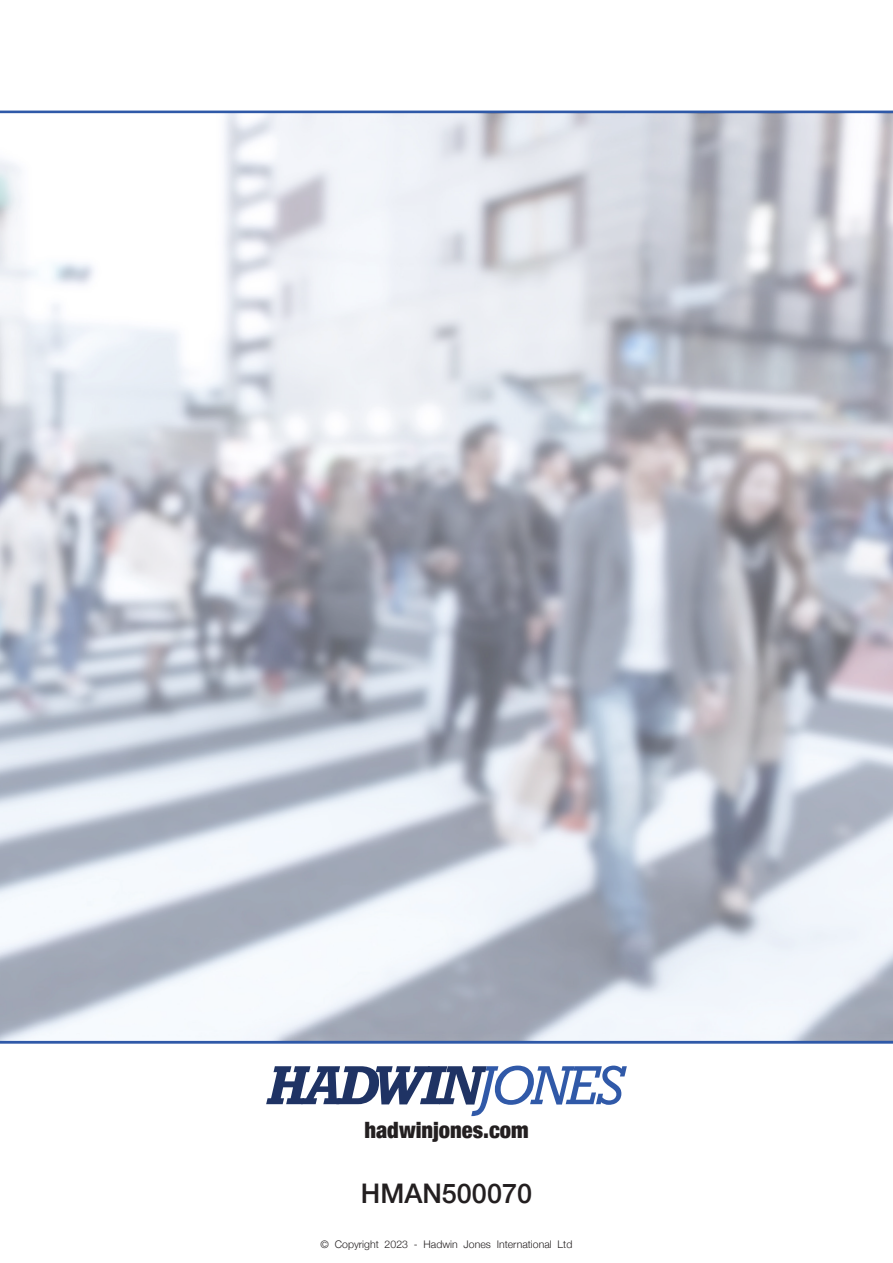
<style>
.page{position:relative;width:893px;height:1263px;background:#fff}
.page>*{position:absolute;margin:0;border:0;box-sizing:border-box;transform-origin:0 0}
.t1{font:italic 700 51.6px "Rockwell";letter-spacing:-.07em;color:#1f3364}
.t2{font:500 27px "Helvetica Neue";color:#231f20}
.t3{font:900 condensed 22.5px "Helvetica Neue";color:#231f20}
.t4{font:300 10.5px "Helvetica Neue";color:#231f20}
.s1{font-weight:400;color:#3059a8}
</style>
<div class="page">
<hr style="left:0;top:111px;width:893px;height:3px;background:#2f59a8">
<hr style="left:0;top:1041px;width:893px;height:3px;background:#2f59a8">
<img style="left:0;top:114px;width:893px;height:926px">
<h1 class="t1" style="left:267px;top:1052px;width:359px">HADWIN<span class="s1">JONES</span></h1>
<h3 class="t3" style="left:364px;top:1112px;width:166px">hadwinjones.com</h3>
<h2 class="t2" style="left:361px;top:1172px;width:173px">HMAN500070</h2>
<p class="t4" style="left:321px;top:1235px;width:253px">© Copyright 2023 - Hadwin Jones International Ltd</p>
</div>
